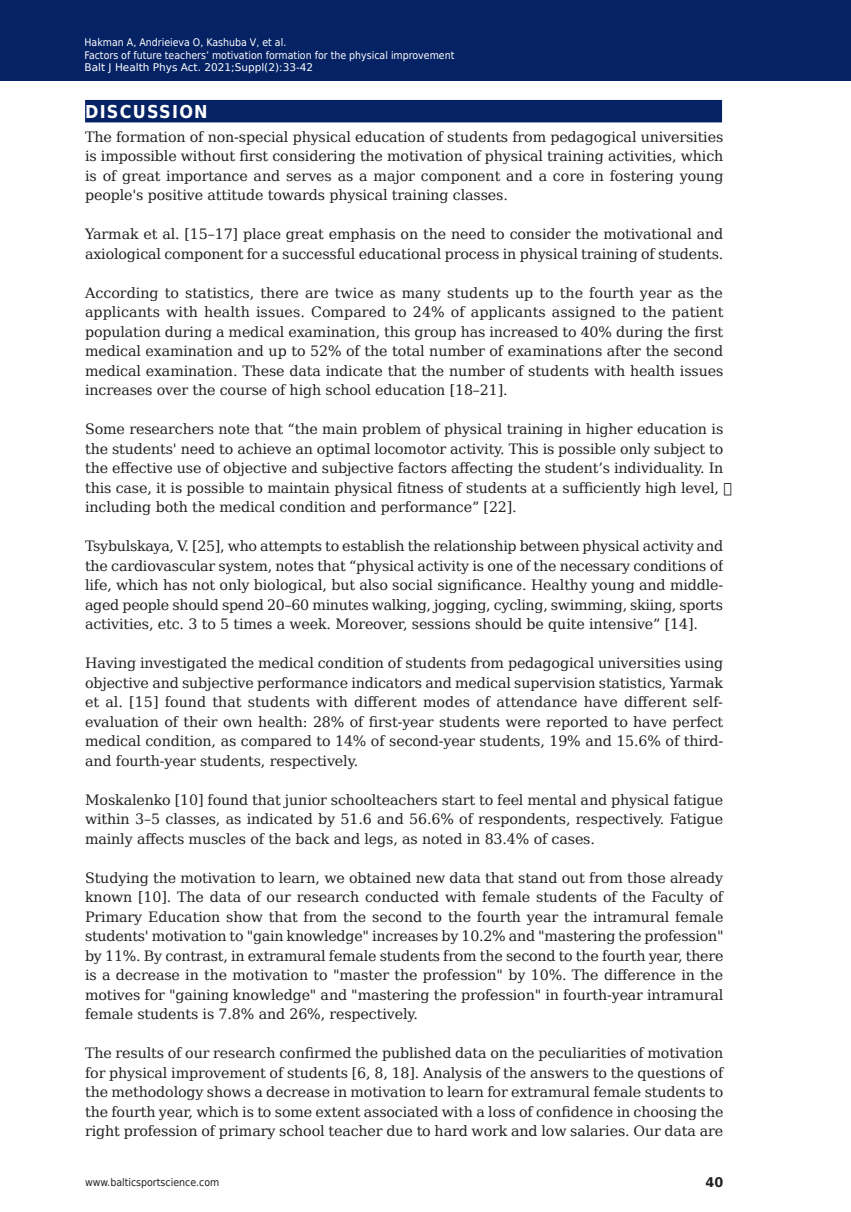
<style>
.page{position:relative;width:851px;height:1212px;background:#fff}
.page>*{position:absolute;margin:0;border:0;box-sizing:border-box;transform-origin:0 0}
.t1{font:700 17.85px "DejaVu Sans Condensed";letter-spacing:.07em;color:#fff}
.t2{font:14.25px/19.5px "DejaVu Serif";letter-spacing:-.01em;color:#231f20;text-align:justify}
.t3{font:700 13.35px "DejaVu Sans";color:#231f20;scale:.96 1}
.t4{font:10.5px/12.6px "DejaVu Sans Condensed";color:#fff}
.t5{font:10.5px "DejaVu Sans";color:#fff}
.t6{font:10.5px "DejaVu Sans Condensed";color:#231f20}
</style>
<div class="page">
<div style="left:0;top:0;width:850px;height:80px;background:#052265"></div>
<div style="left:85px;top:100px;width:637px;height:22px;background:#052265"></div>
<p class="t4" style="left:84px;top:35px;width:371px">Hakman A, Andrieieva O, Kashuba V, et al.<br>Factors of future teachers’ motivation formation for the physical improvement</p>
<p class="t5" style="left:84px;top:59px;width:230px">Balt J Health Phys Act. 2021;Suppl(2):33-42</p>
<p class="t1" style="left:85px;top:97px;width:124px">DISCUSSION</p>
<p class="t2" style="left:85px;top:126px;width:640px">The formation of non-special physical education of students from pedagogical universities is impossible without first considering the motivation of physical training activities, which is of great importance and serves as a major component and a core in fostering young people's positive attitude towards physical training classes.</p>
<p class="t2" style="left:85px;top:223px;width:639px">Yarmak et al. [15–17] place great emphasis on the need to consider the motivational and axiological component for a successful educational process in physical training of students.</p>
<p class="t2" style="left:85px;top:282px;width:639px">According to statistics, there are twice as many students up to the fourth year as the applicants with health issues. Compared to 24% of applicants assigned to the patient population during a medical examination, this group has increased to 40% during the first medical examination and up to 52% of the total number of examinations after the second medical examination. These data indicate that the number of students with health issues increases over the course of high school education [18–21].</p>
<p class="t2" style="left:85px;top:418px;width:639px;text-align:left">Some researchers note that “the main problem of physical training in higher education is the students' need to achieve an optimal locomotor activity. This is possible only subject to the effective use of objective and subjective factors affecting the student’s individuality. In this case, it is possible to maintain physical fitness of students at a sufficientlyhighlevel,<br>including both the medical condition and performance” [22].</p>
<p class="t2" style="left:85px;top:535px;width:639px">Tsybulskaya, V. [25], who attempts to establish the relationship between physical activity and the cardiovascular system, notes that “physical activity is one of the necessary conditions of life, which has not only biological, but also social significance. Healthy young and middle&shy;aged people should spend 20–60 minutes walking, jogging, cycling, swimming, skiing, sports activities, etc. 3 to 5 times a week. Moreover, sessions should be quite intensive” [14].</p>
<p class="t2" style="left:85px;top:652px;width:639px">Having investigated the medical condition of students from pedagogical universities using objective and subjective performance indicators and medical supervision statistics, Yarmak et al. [15] found that students with different modes of attendance have different self&shy;evaluation of their own health: 28% of first-year students were reported to have perfect medical condition, as compared to 14% of second-year students, 19% and 15.6% of third&shy;and fourth-year students, respectively.</p>
<p class="t2" style="left:85px;top:789px;width:639px">Moskalenko [10] found that junior schoolteachers start to feel mental and physical fatigue within 3–5 classes, as indicated by 51.6 and 56.6% of respondents, respectively. Fatigue mainly affects muscles of the back and legs, as noted in 83.4% of cases.</p>
<p class="t2" style="left:85px;top:867px;width:640px">Studying the motivation to learn, we obtained new data that stand out from those already known [10]. The data of our research conducted with female students of the Faculty of Primary Education show that from the second to the fourth year the intramural female students' motivation to "gain knowledge" increases by 10.2% and "mastering the profession" by 11%. By contrast, in extramural female students from the second to the fourth year, there is a decrease in the motivation to "master the profession" by 10%. The difference in the motives for "gaining knowledge" and "mastering the profession" in fourth-year intramural female students is 7.8% and 26%, respectively.</p>
<p class="t2" style="left:85px;top:1042px;width:640px">The results of our research confirmed the published data on the peculiarities of motivation for physical improvement of students [6, 8, 18]. Analysis of the answers to the questions of the methodology shows a decrease in motivation to learn for extramural female students to the fourth year, which is to some extent associated with a loss of confidence in choosing the right profession of primary school teacher due to hard work and low salaries. Our data are</p>
<p class="t6" style="left:85px;top:1174px;width:136px">www.balticsportscience.com</p>
<p class="t3" style="left:705px;top:1172px;width:20px">40</p>
</div>
